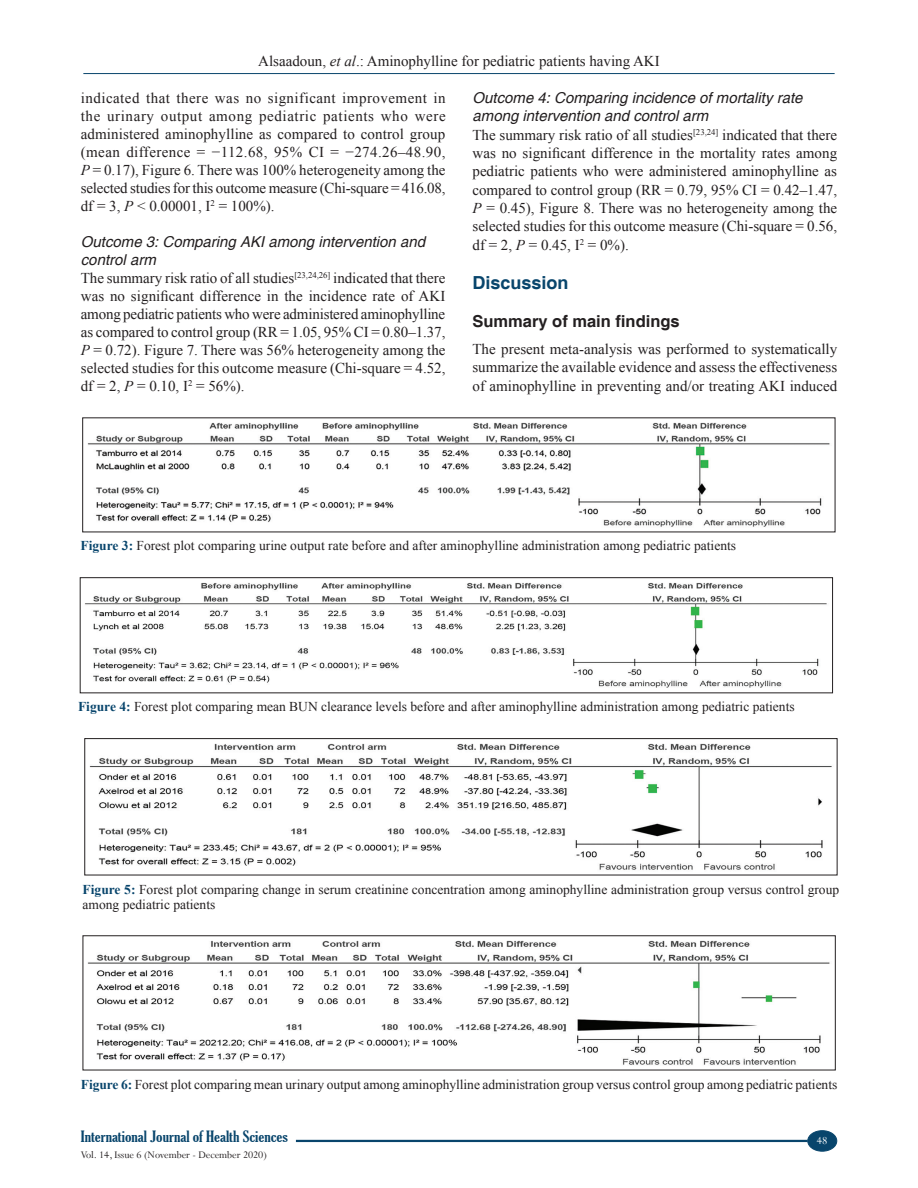
<style>
.page{position:relative;width:918px;height:1188px;background:#fff}
.page>*{position:absolute;margin:0;border:0;box-sizing:border-box;transform-origin:0 0}
.t1{font:700 18px "Helvetica";color:#08456c}
.t2{font:700 16.5px "Helvetica";color:#231f20}
.TX{font:15px/18px "Times New Roman";color:#231f20;text-align:justify}
.t3{font:italic 15px/18px "Helvetica";color:#231f20}
.t4{font:extra-condensed 15px "Gloucester";color:#08456c;scale:1.25 1}
.t5{font:13.5px/15px "Times New Roman";color:#231f20}
.t6{font:12px "Perpetua";color:#fff}
.t7{font:11.25px "Perpetua";letter-spacing:-.005em;color:#231f20}
.s1{font-style:italic}
.s2{font-weight:700;color:#08456c}
</style>
<div class="page">
<hr style="left:83px;top:73px;width:752px;height:1px;background:#08456c">
<div style="left:808px;top:1131px;width:29px;height:20px;background:#08456c;border-radius:50%"></div>
<div style="left:807px;top:1130px;width:30px;height:22px;border:1px solid #08456c;border-radius:50%"></div>
<hr style="left:296px;top:1140px;width:512px;height:2px;background:#08456c">
<img style="left:87px;top:422px;width:743px;height:105px">
<img style="left:85px;top:583px;width:742px;height:105px">
<div style="left:80px;top:577px;width:753px;height:116px;border:1px solid #231f20"></div>
<img style="left:89px;top:743px;width:743px;height:127px">
<div style="left:85px;top:738px;width:752px;height:137px;border:1px solid #231f20"></div>
<img style="left:87px;top:940px;width:743px;height:125px">
<p class="TX" style="left:258px;top:51px;width:403px">Alsaadoun, <span class="s1">et al</span>.: Aminophylline for pediatric patients having AKI</p>
<p class="TX" style="left:81px;top:88px;width:366px">indicated that there was no significant improvement in the urinary output among pediatric patients who were administered aminophylline as compared to control group (mean difference = −112.68, 95% CI = −274.26–48.90, <span class="s1">P</span> = 0.17), Figure 6. There was 100% heterogeneity among the selected studies for this outcome measure (Chi-square = 416.08, df = 3, <span class="s1">P</span> &lt; 0.00001, I<sup>2</sup> = 100%).</p>
<h3 class="t3" style="left:81px;top:233px;width:346px">Outcome 3: Comparing AKI among intervention and control arm</h3>
<p class="TX" style="left:81px;top:268px;width:366px">The summary risk ratio of all studies<sup>[23,24,26]</sup> indicated that there was no significant difference in the incidence rate of AKI among pediatric patients who were administered aminophylline as compared to control group (RR = 1.05, 95% CI = 0.80–1.37, <span class="s1">P</span> = 0.72). Figure 7. There was 56% heterogeneity among the selected studies for this outcome measure (Chi-square = 4.52, df = 2, <span class="s1">P</span> = 0.10, I<sup>2</sup> = 56%).</p>
<h3 class="t3" style="left:472px;top:89px;width:332px">Outcome 4: Comparing incidence of mortality rate among intervention and control arm</h3>
<p class="TX" style="left:472px;top:125px;width:366px">The summary risk ratio of all studies<sup>[23,24]</sup> indicated that there was no significant difference in the mortality rates among pediatric patients who were administered aminophylline as compared to control group (RR = 0.79, 95% CI = 0.42–1.47, <span class="s1">P</span> = 0.45), Figure 8. There was no heterogeneity among the selected studies for this outcome measure (Chi-square = 0.56, df = 2, <span class="s1">P</span> = 0.45, I<sup>2</sup> = 0%).</p>
<h1 class="t1" style="left:472px;top:272px;width:98px">Discussion</h1>
<h2 class="t2" style="left:472px;top:311px;width:209px">Summary of main findings</h2>
<p class="TX" style="left:472px;top:339px;width:366px">The present meta-analysis was performed to systematically summarize the available evidence and assess the effectiveness of aminophylline in preventing and/or treating AKI induced</p>
<p class="t5" style="left:81px;top:538px;width:657px"><span class="s2">Figure 3:</span> Forest plot comparing urine output rate before and after aminophylline administration among pediatric patients</p>
<p class="t5" style="left:78px;top:699px;width:718px"><span class="s2">Figure 4:</span> Forest plot comparing mean BUN clearance levels before and after aminophylline administration among pediatric patients</p>
<p class="t5" style="left:83px;top:881px;width:758px"><span class="s2">Figure 5:</span> Forest plot comparing change in serum creatinine concentration among aminophylline administration group versus control group among pediatric patients</p>
<p class="t5" style="left:81px;top:1076px;width:758px"><span class="s2">Figure 6:</span> Forest plot comparing mean urinary output among aminophylline administration group versus control group among pediatric patients</p>
<p class="t4" style="left:81px;top:1128px;width:167px">International Journal of Health Sciences</p>
<p class="t6" style="left:817px;top:1133px;width:12px">48</p>
<p class="t7" style="left:81px;top:1148px;width:188px">Vol. 14, Issue 6 (November - December 2020)</p>
</div>
